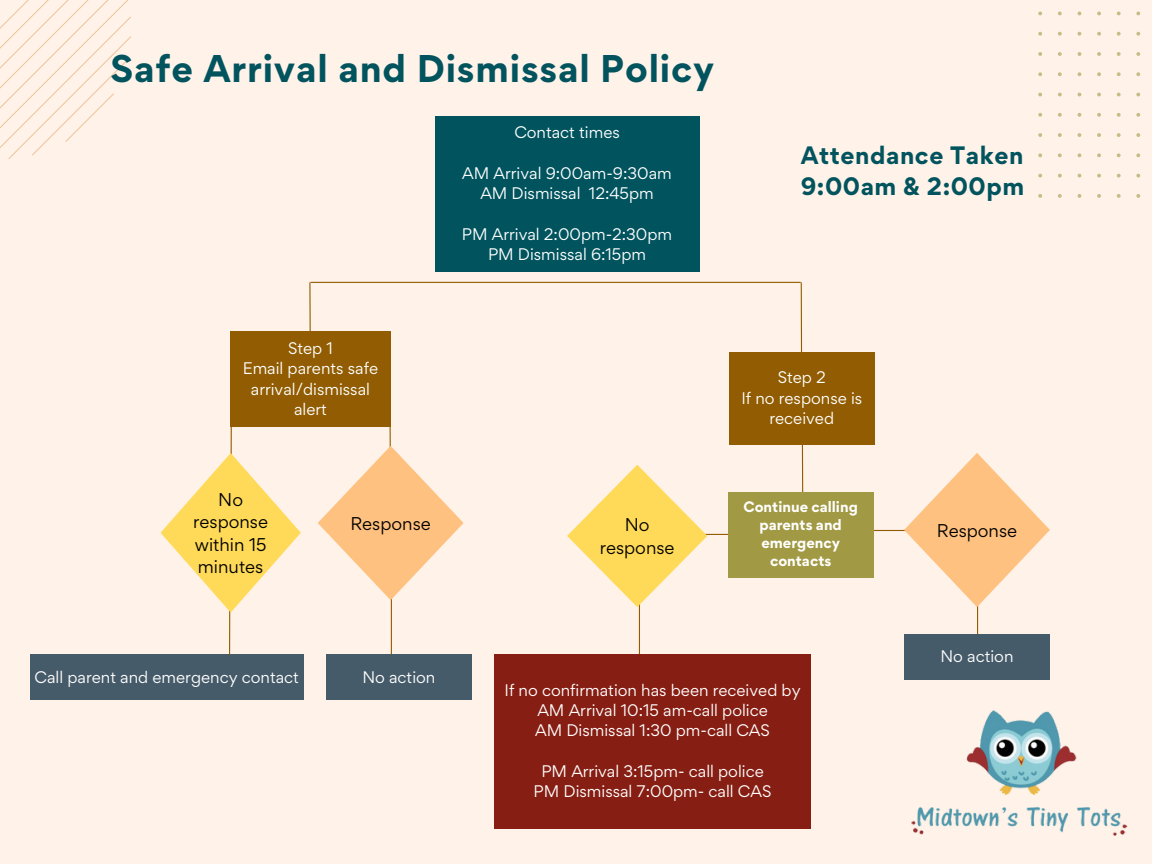
<style>
.page{position:relative;width:1152px;height:864px;background:#fff2e9}
.page>*{position:absolute;margin:0;border:0;box-sizing:border-box;transform-origin:0 0}
.t1{font:700 34.5px "Gordita";letter-spacing:.025em;color:#01545e}
.t2{font:700 22.5px/31.5px "Gordita";letter-spacing:.025em;color:#01545e}
.t3{font:16.5px/22.5px "Gordita";color:#000;text-align:center}
.t4{font:15px/20.2px "Gordita";color:#fff;text-align:center}
.t5{font:700 13.5px/18px "Gordita";color:#fff;text-align:center}
</style>
<div class="page">
<hr style="left:310px;top:282px;width:491px;height:1px;background:#925d02">
<svg style="left:309px;top:281px;width:3px;height:51px"></svg>
<svg style="left:800px;top:281px;width:4px;height:211px"></svg>
<hr style="left:391px;top:519px;width:1px;height:138px;background:#925d02">
<div style="left:435px;top:116px;width:264px;height:156px;background:#01545e"></div>
<div style="left:30px;top:655px;width:274px;height:45px;background:#465b69"></div>
<div style="left:326px;top:655px;width:146px;height:45px;background:#465b69"></div>
<div style="left:230px;top:332px;width:161px;height:95px;background:#925d02"></div>
<div style="left:729px;top:352px;width:146px;height:93px;background:#925d02"></div>
<svg style="left:318px;top:427px;width:146px;height:173px"></svg>
<svg style="left:161px;top:427px;width:140px;height:228px"></svg>
<svg style="left:1038px;top:12px;width:102px;height:186px"></svg>
<svg style="left:0;top:0;width:131px;height:159px"></svg>
<hr style="left:639px;top:586px;width:1px;height:137px;background:#925d02">
<div style="left:494px;top:654px;width:317px;height:174px;background:#861e13"></div>
<img style="left:911px;top:710px;width:217px;height:126px">
<hr style="left:637px;top:534px;width:138px;height:1px;background:#925d02">
<svg style="left:567px;top:465px;width:140px;height:142px"></svg>
<hr style="left:977px;top:530px;width:1px;height:138px;background:#925d02">
<div style="left:904px;top:634px;width:146px;height:46px;background:#465b69"></div>
<hr style="left:830px;top:530px;width:138px;height:1px;background:#925d02">
<svg style="left:904px;top:453px;width:146px;height:154px"></svg>
<div style="left:728px;top:492px;width:146px;height:86px;background:#a29944"></div>
<h1 class="t1" style="left:111px;top:46px;width:605px">Safe Arrival and Dismissal Policy</h1>
<p class="t4" style="left:514px;top:122px;width:107px">Contact times</p>
<p class="t4" style="left:462px;top:163px;width:211px">AM Arrival 9:00am-9:30am<br>AM Dismissal 12:45pm</p>
<p class="t4" style="left:462px;top:224px;width:212px">PM Arrival 2:00pm-2:30pm<br>PM Dismissal 6:15pm</p>
<p class="t2" style="left:801px;top:139px;width:225px">Attendance Taken<br>9:00am &amp; 2:00pm</p>
<p class="t4" style="left:243px;top:338px;width:137px">Step 1<br>Email parents safe arrival/dismissal alert</p>
<p class="t3" style="left:193px;top:488px;width:76px">No response within 15 minutes</p>
<p class="t3" style="left:350px;top:512px;width:82px">Response</p>
<p class="t3" style="left:600px;top:513px;width:76px">No response</p>
<p class="t4" style="left:741px;top:367px;width:122px">Step 2<br>If no response is received</p>
<p class="t5" style="left:743px;top:498px;width:116px">Continue calling parents and emergency contacts</p>
<p class="t3" style="left:937px;top:519px;width:82px">Response</p>
<p class="t4" style="left:940px;top:646px;width:75px">No action</p>
<p class="t4" style="left:35px;top:667px;width:266px">Call parent and emergency contact</p>
<p class="t4" style="left:362px;top:667px;width:75px">No action</p>
<p class="t4" style="left:505px;top:680px;width:298px">If no confirmation has been received by<br>AM Arrival 10:15 am-call police<br>AM Dismissal 1:30 pm-call CAS</p>
<p class="t4" style="left:534px;top:761px;width:239px">PM Arrival 3:15pm- call police<br>PM Dismissal 7:00pm- call CAS</p>
</div>
